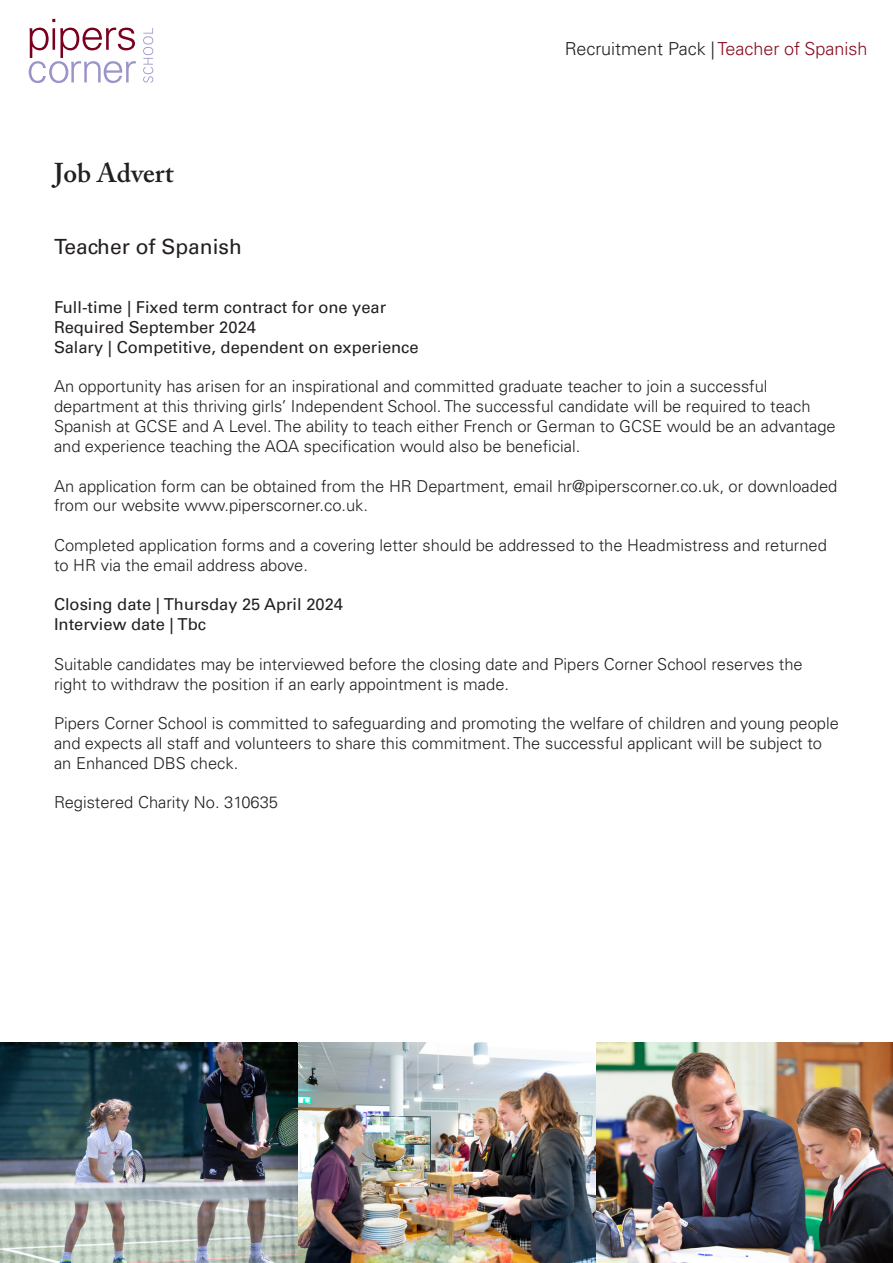
<style>
.page{position:relative;width:893px;height:1263px;background:#fff}
.page>*{position:absolute;margin:0;border:0;box-sizing:border-box;transform-origin:0 0}
.t1{font:600 27px "Adobe Caslon Pro";color:#231f20}
.t2{font:21px "Univers LT Pro 55 Roman";color:#231f20}
.t3{font:300 18px "Univers LT Pro 45";color:#231f20}
.t4{font:300 16.5px/19.8px "Univers LT Pro 45";color:#231f20}
.t5{font:16.5px "Univers LT Pro 55 Roman";color:#231f20}
.s1{color:#880b1e}
</style>
<div class="page">
<img style="left:0;top:1042px;width:893px;height:221px">
<svg style="left:29px;top:28px;width:107px;height:55px"></svg>
<svg style="left:143px;top:28px;width:10px;height:55px"></svg>
<p class="t1" style="left:54px;top:157px;width:121px">Job Advert</p>
<p class="t2" style="left:54px;top:232px;width:189px">Teacher of Spanish</p>
<p class="t3" style="left:565px;top:37px;width:304px">Recruitment Pack | <span class="s1">Teacher of Spanish</span></p>
<p class="t5" style="left:54px;top:296px;width:334px">Full-time | Fixed term contract for one year</p>
<p class="t5" style="left:54px;top:316px;width:203px">Required September 2024</p>
<p class="t5" style="left:54px;top:336px;width:366px">Salary | Competitive, dependent on experience</p>
<p class="t4" style="left:54px;top:376px;width:783px">An opportunity has arisen for an inspirational and committed graduate teacher to join a successful department at this thriving girls’ Independent School. The successful candidate will be required to teach Spanish at GCSE and A Level. The ability to teach either French or German to GCSE would be an advantage and experience teaching the AQA specification would also be beneficial.</p>
<p class="t4" style="left:54px;top:475px;width:785px">An application form can be obtained from the HR Department, email hr@piperscorner.co.uk, or downloaded from our website www.piperscorner.co.uk.</p>
<p class="t4" style="left:54px;top:535px;width:774px">Completed application forms and a covering letter should be addressed to the Headmistress and returned to HR via the email address above.</p>
<p class="t5" style="left:54px;top:593px;width:291px">Closing date | Thursday 25 April 2024</p>
<p class="t5" style="left:54px;top:613px;width:153px">Interview date | Tbc</p>
<p class="t4" style="left:54px;top:653px;width:750px">Suitable candidates may be interviewed before the closing date and Pipers Corner School reserves the right to withdraw the position if an early appointment is made.</p>
<p class="t4" style="left:54px;top:713px;width:786px">Pipers Corner School is committed to safeguarding and promoting the welfare of children and young people and expects all staff and volunteers to share this commitment. The successful applicant will be subject to an Enhanced DBS check.</p>
<p class="t4" style="left:54px;top:792px;width:226px">Registered Charity No. 310635</p>
</div>
